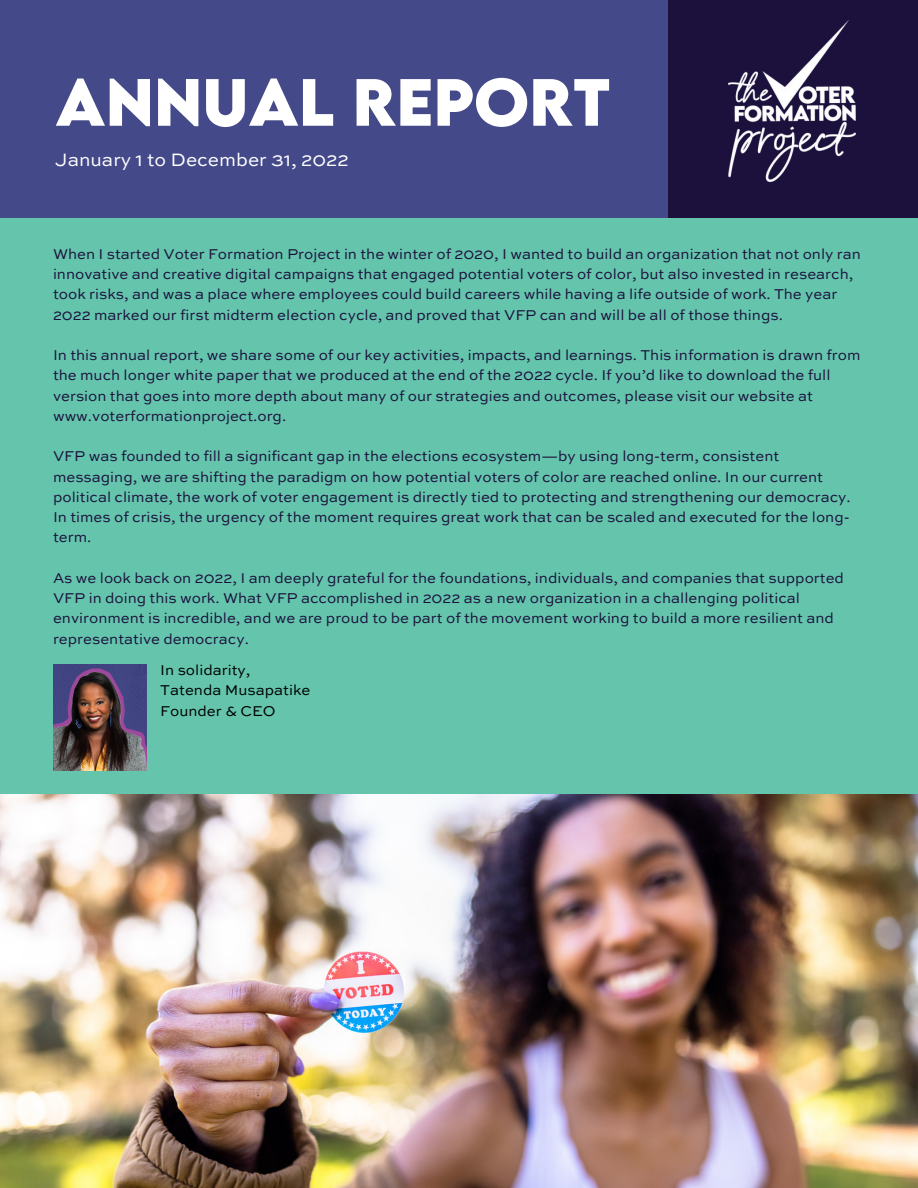
<style>
.page{position:relative;width:918px;height:1188px;background:#fff}
.page>*{position:absolute;margin:0;border:0;box-sizing:border-box;transform-origin:0 0}
.t1{font:700 59.25px "LEMONMILK";letter-spacing:.145em;color:#fff}
.t2{font:18.9px "Sweet Sans Pro";color:#fff}
.t3{font:15px/20.2px "Sweet Sans Pro";color:#1c113c}
.t4{font:15px "Sweet Sans Pro";color:#000}
</style>
<div class="page">
<div style="left:624px;top:0;width:294px;height:218px;background:#1c113c"></div>
<div style="left:0;top:0;width:667px;height:218px;background:#444989"></div>
<img style="left:729px;top:21px;width:127px;height:161px">
<div style="left:0;top:218px;width:918px;height:577px;background:#64c4ac"></div>
<img style="left:0;top:794px;width:918px;height:394px">
<img style="left:53px;top:664px;width:93px;height:106px">
<p class="t1" style="left:55px;top:62px;width:554px">ANNUAL REPORT</p>
<p class="t2" style="left:55px;top:151px;width:295px">January 1 to December 31, 2022</p>
<p class="t3" style="left:53px;top:245px;width:809px">When I started Voter Formation Project in the winter of 2020, I wanted to build an organization that not only ran innovative and creative digital campaigns that engaged potential voters of color, but also invested in research, took risks, and was a place where employees could build careers while having a life outside of work. The year 2022 marked our first midterm election cycle, and proved that VFP can and will be all of those things.</p>
<p class="t3" style="left:53px;top:346px;width:809px">In this annual report, we share some of our key activities, impacts, and learnings. This information is drawn from the much longer white paper that we produced at the end of the 2022 cycle. If you’d like to download the full version that goes into more depth about many of our strategies and outcomes, please visit our website at www.voterformationproject.org.</p>
<p class="t3" style="left:53px;top:447px;width:799px">VFP was founded to fill a significant gap in the elections ecosystem—by using long-term, consistent messaging, we are shifting the paradigm on how potential voters of color are reached online. In our current political climate, the work of voter engagement is directly tied to protecting and strengthening our democracy.<br>In times of crisis, the urgency of the moment requires great work that can be scaled and executed for the long&shy;term.</p>
<p class="t3" style="left:53px;top:569px;width:793px">As we look back on 2022, I am deeply grateful for the foundations, individuals, and companies that supported VFP in doing this work. What VFP accomplished in 2022 as a new organization in a challenging political environment is incredible, and we are proud to be part of the movement working to build a more resilient and representative democracy.</p>
<p class="t4" style="left:160px;top:664px;width:92px">In solidarity,</p>
<p class="t4" style="left:160px;top:684px;width:152px">Tatenda Musapatike</p>
<p class="t4" style="left:160px;top:704px;width:117px">Founder &amp; CEO</p>
</div>
